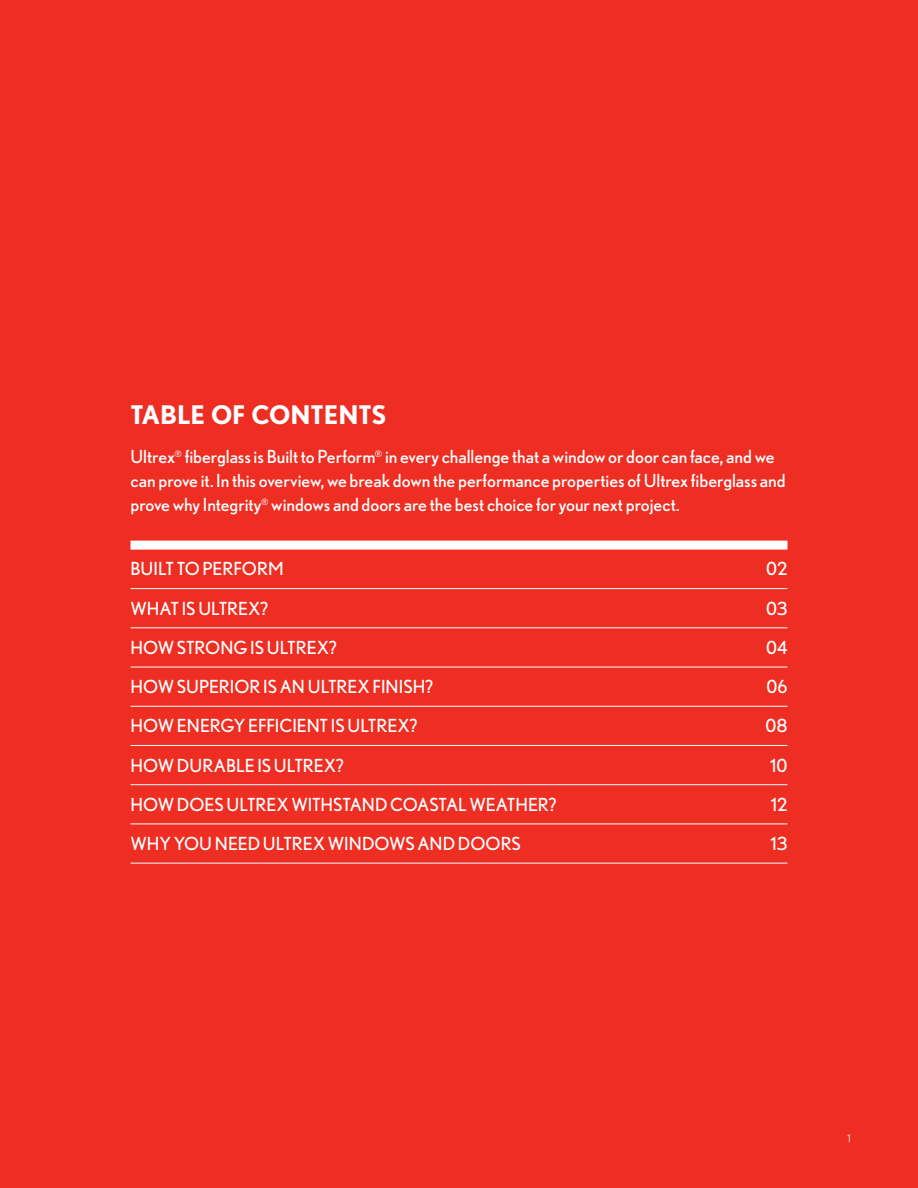
<style>
.page{position:relative;width:918px;height:1188px;background:#ee2e22}
.page>*{position:absolute;margin:0;border:0;box-sizing:border-box;transform-origin:0 0}
.t1{font:700 25.65px "Nobel";color:#fff}
.t2{font:18px/24px "Nobel";color:#fff}
.t3{font:10.5px "Nobel";color:#fff}
</style>
<div class="page">
<div style="left:130px;top:541px;width:658px;height:9px;background:#fff"></div>
<hr style="left:130px;top:588px;width:658px;height:1px;background:#fff">
<hr style="left:130px;top:627px;width:658px;height:1px;background:#fff">
<hr style="left:130px;top:667px;width:658px;height:1px;background:#fff">
<hr style="left:130px;top:706px;width:658px;height:1px;background:#fff">
<hr style="left:130px;top:745px;width:658px;height:1px;background:#fff">
<hr style="left:130px;top:784px;width:658px;height:1px;background:#fff">
<hr style="left:130px;top:824px;width:658px;height:1px;background:#fff">
<hr style="left:130px;top:863px;width:658px;height:1px;background:#fff">
<h1 class="t1" style="left:130px;top:399px;width:258px">TABLE OF CONTENTS</h1>
<p class="t2" style="left:130px;top:445px;width:657px">Ultrex<sup>®</sup> fiberglass is Built to Perform<sup>®</sup> in every challenge that a window or door can face, and we can prove it. In this overview, we break down the performance properties of Ultrex fiberglass and prove why Integrity<sup>®</sup> windows and doors are the best choice for your next project.</p>
<p class="t2" style="left:131px;top:557px;width:155px">BUILT TO PERFORM</p>
<p class="t2" style="left:766px;top:557px;width:23px">02</p>
<p class="t2" style="left:130px;top:596px;width:139px">WHAT IS ULTREX?</p>
<p class="t2" style="left:766px;top:596px;width:23px">03</p>
<p class="t2" style="left:130px;top:635px;width:208px">HOW STRONG IS ULTREX?</p>
<p class="t2" style="left:766px;top:635px;width:23px">04</p>
<p class="t2" style="left:131px;top:675px;width:304px">HOW SUPERIOR IS AN ULTREX FINISH?</p>
<p class="t2" style="left:767px;top:675px;width:22px">06</p>
<p class="t2" style="left:130px;top:714px;width:288px">HOW ENERGY EFFICIENT IS ULTREX?</p>
<p class="t2" style="left:765px;top:714px;width:24px">08</p>
<p class="t2" style="left:131px;top:753px;width:215px">HOW DURABLE IS ULTREX?</p>
<p class="t2" style="left:770px;top:753px;width:19px">10</p>
<p class="t2" style="left:131px;top:792px;width:428px">HOW DOES ULTREX WITHSTAND COASTAL WEATHER?</p>
<p class="t2" style="left:771px;top:792px;width:18px">12</p>
<p class="t2" style="left:130px;top:832px;width:392px">WHY YOU NEED ULTREX WINDOWS AND DOORS</p>
<p class="t2" style="left:771px;top:832px;width:18px">13</p>
<p class="t3" style="left:847px;top:1132px;width:5px">1</p>
</div>
